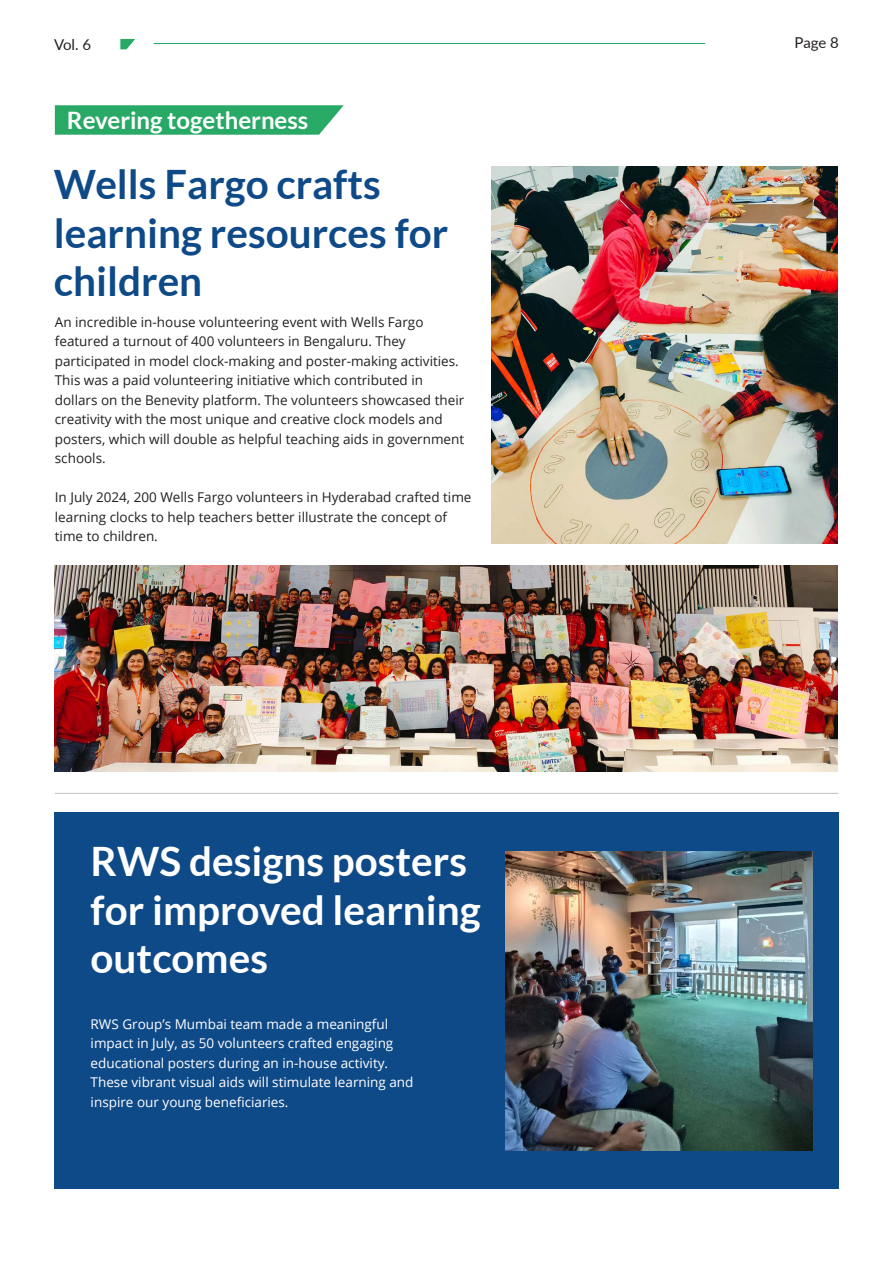
<style>
.page{position:relative;width:893px;height:1263px;background:#fff}
.page>*{position:absolute;margin:0;border:0;box-sizing:border-box;transform-origin:0 0}
.Title_1{font:700 40.5px/48.6px "Lato";color:#0f4a88}
.Sub_title_white{font:700 40.5px/48.6px "Lato";color:#fff}
.Sub_title{font:700 24px "Lato";color:#fff}
.t1{font:15px "Lato";letter-spacing:-.01em;color:#231f20}
.Body{font:13.5px/19.5px "Open Sans";color:#231f20}
.Body_white{font:13.5px/19.5px "Open Sans";color:#fff}
</style>
<div class="page">
<hr style="left:154px;top:43px;width:551px;height:1px;background:#28aa66">
<svg style="left:120px;top:39px;width:15px;height:10px"></svg>
<div style="left:54px;top:812px;width:784px;height:377px;background:#0f4a88"></div>
<hr style="left:55px;top:793px;width:783px;height:1px;background:#bfbfbf">
<img style="left:491px;top:167px;width:346px;height:376px">
<img style="left:55px;top:565px;width:782px;height:207px">
<img style="left:505px;top:851px;width:307px;height:300px">
<svg style="left:55px;top:105px;width:289px;height:30px;background:#35af6f"></svg>
<p class="t1" style="left:54px;top:33px;width:39px">Vol. 6</p>
<p class="t1" style="left:795px;top:32px;width:46px">Page 8</p>
<p class="Sub_title" style="left:67px;top:106px;width:243px">Revering togetherness</p>
<p class="Title_1" style="left:54px;top:160px;width:396px">Wells Fargo crafts learning resources for children</p>
<p class="Body" style="left:55px;top:312px;width:411px">An incredible in-house volunteering event with Wells Fargo featured a turnout of 400 volunteers in Bengaluru. They participated in model clock-making and poster-making activities.<br>This was a paid volunteering initiative which contributed in dollars on the Benevity platform. The volunteers showcased their creativity with the most unique and creative clock models and posters, which will double as helpful teaching aids in government schools.</p>
<p class="Body" style="left:55px;top:487px;width:418px">In July 2024, 200 Wells Fargo volunteers in Hyderabad crafted time learning clocks to help teachers better illustrate the concept of time to children.</p>
<p class="Sub_title_white" style="left:91px;top:836px;width:392px">RWS designs posters for improved learning outcomes</p>
<p class="Body_white" style="left:91px;top:1014px;width:324px">RWS Group’s Mumbai team made a meaningful impact in July, as 50 volunteers crafted engaging educational posters during an in-house activity.<br>These vibrant visual aids will stimulate learning and inspire our young beneficiaries.</p>
</div>
